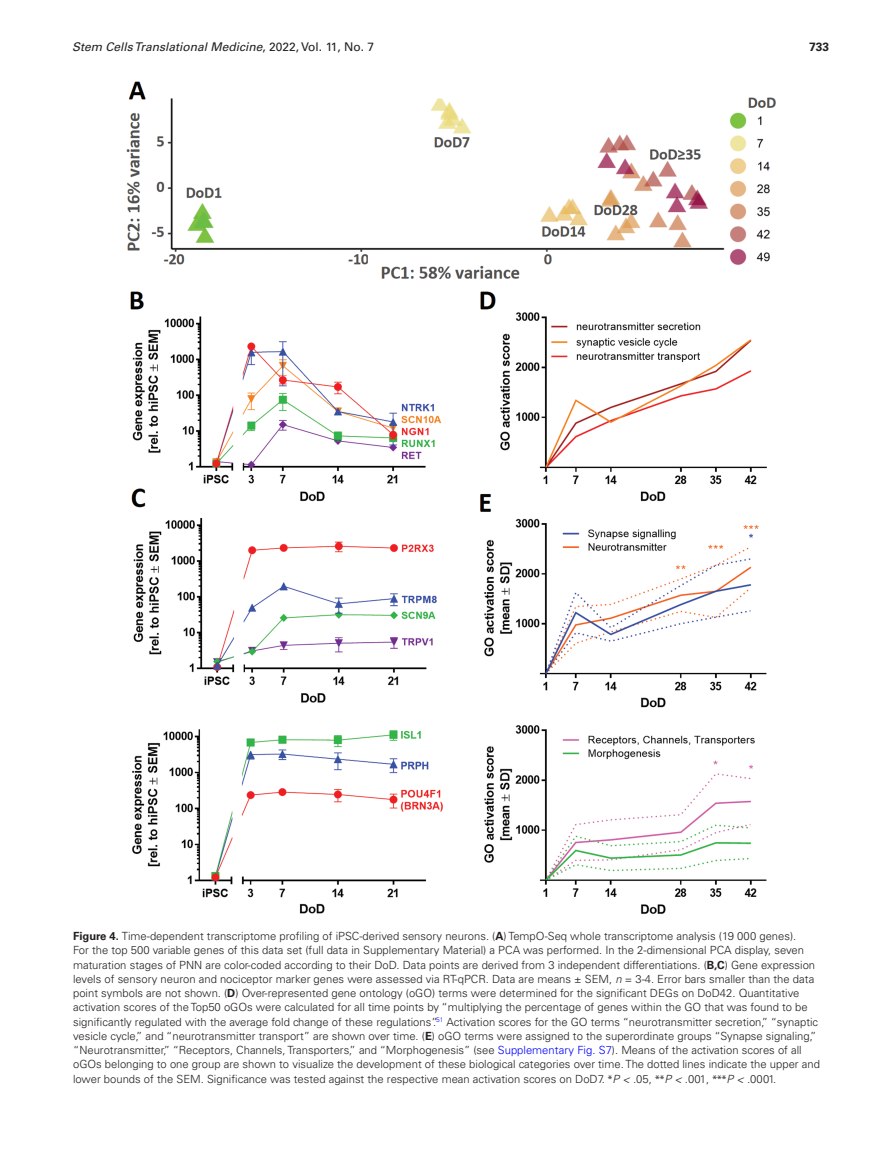
<style>
.page{position:relative;width:893px;height:1174px;background:#fff}
.page>*{position:absolute;margin:0;border:0;box-sizing:border-box;transform-origin:0 0}
.t1{font:italic 12px "Univers LT Std";color:#231f20}
.t2{font:700 12px "Univers LT Std";color:#231f20}
.t3{font:300 11.25px/14.2px "Univers LT Std";color:#231f20}
.s1{font-style:normal}
.s2{font-weight:700}
.s3{font-style:italic}
.s4{color:#00f}
.s5{font-family:"Myriad Pro";font-weight:400}
</style>
<div class="page">
<img style="left:126px;top:81px;width:650px;height:833px">
<p class="t1" style="left:72px;top:40px;width:303px">Stem Cells Translational Medicine<span class="s1">, 2022, Vol. 11, No. 7</span></p>
<p class="t2" style="left:809px;top:40px;width:22px">733</p>
<p class="t3" style="left:73px;top:929px;width:748px"><span class="s2">Figure 4.</span> Time-dependent transcriptome profiling of iPSC-derived sensory neurons. (<span class="s2">A</span>) TempO-Seq whole transcriptome analysis (19 000 genes).<br>For the top 500 variable genes of this data set (full data in Supplementary Material) a PCA was performed. In the 2-dimensional PCA display, seven maturation stages of PNN are color-coded according to their DoD. Data points are derived from 3 independent differentiations. (<span class="s2">B,C</span>) Gene expression levels of sensory neuron and nociceptor marker genes were assessed via RT-qPCR. Data are means ± SEM, <span class="s3">n</span> = 3-4. Error bars smaller than the data point symbols are not shown. (<span class="s2">D</span>) Over-represented gene ontology (oGO) terms were determined for the significant DEGs on DoD42. Quantitative activation scores of the Top50 oGOs were calculated for all time points by “multiplying the percentage of genes within the GO that was found to be significantly regulated with the average fold change of these regulations”.<sup>51</sup> Activation scores for the GO terms “neurotransmitter secretion,” “synaptic vesicle cycle,” and “neurotransmitter transport” are shown over time. (<span class="s2">E</span>) oGO terms were assigned to the superordinate groups “Synapse signaling,” “Neurotransmitter,” “Receptors, Channels, Transporters,” and “Morphogenesis” (see <span class="s4">Supplementary Fig. S7</span>). Means of the activation scores of all oGOs belonging to one group are shown to visualize the development of these biological categories over time. The dotted lines indicate the upper and lower bounds of the SEM. Significance was tested against the respective mean activation scores on DoD7. <span class="s5">*</span><span class="s3">P &lt; .</span>05, <span class="s5">**</span><span class="s3">P &lt; .</span>001, <span class="s5">***</span><span class="s3">P &lt; .</span>0001.</p>
</div>
